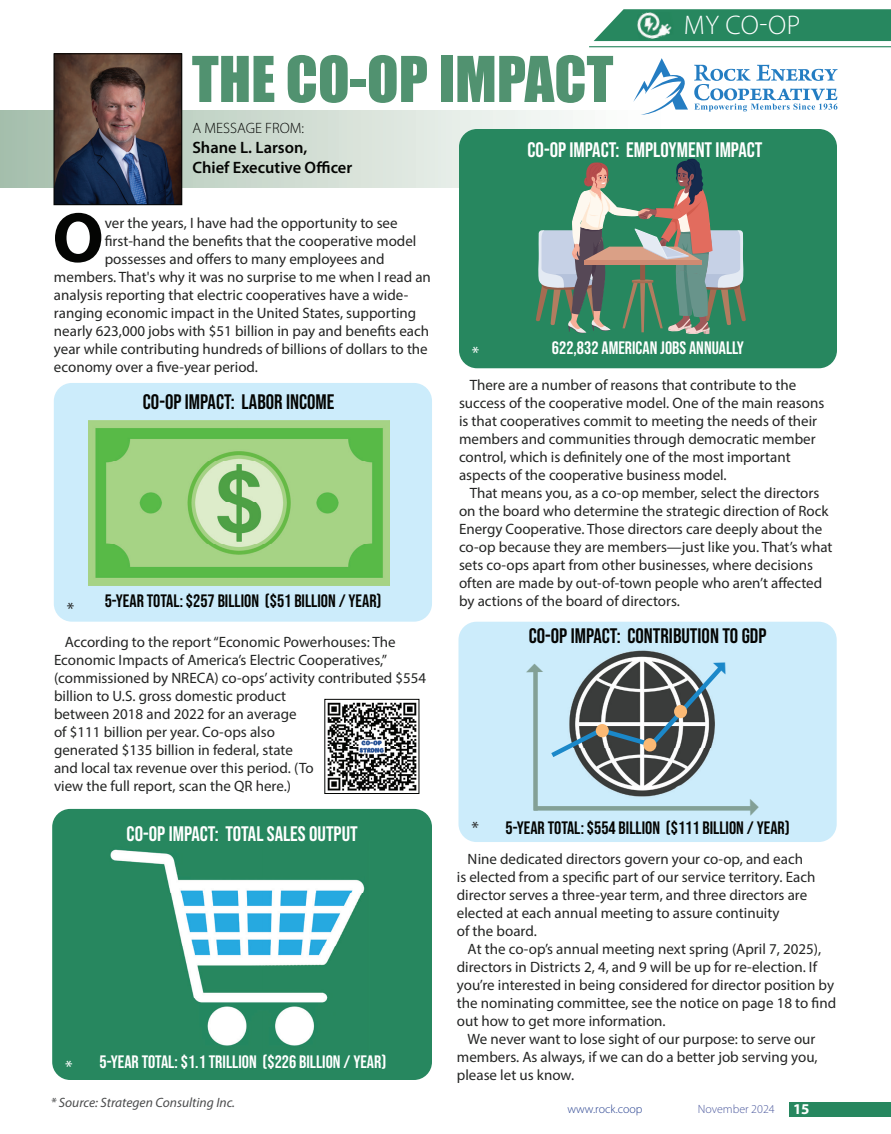
<style>
.page{position:relative;width:891px;height:1134px;background:#fff}
.page>*{position:absolute;margin:0;border:0;box-sizing:border-box;transform-origin:0 0}
.t1{font:700 71.55px "Myriad Pro";color:#040503}
.t2{font:58.35px "Impact";color:#519270}
.t3{font:300 27px "Myriad Pro";color:#fff}
.t4{font:21px "Bebas Neue";color:#fff}
.t5{font:21px "Bebas Neue";color:#040503}
.t6{font:18px "Bebas Neue";color:#040503}
.t7{font:18px "Bebas Neue";color:#fff}
.t8{font:18px "Myriad Pro";color:#fff}
.t9{font:18px "Myriad Pro";color:#242524}
.t10{font:600 16.5px/19.8px "Myriad Pro";color:#040503}
.t11{font:15px/18px "Myriad Pro";color:#242524}
.t12{font:300 15px "Myriad Pro";color:#040503}
.t13{font:italic 13.5px "Myriad Pro";color:#4b4c4d}
.t14{font:300 12px "Myriad Pro";color:#4d5a9e}
.t15{font:300 12px "Myriad Pro";color:#253f8e}
.s1{font-family:"Myriad Pro";color:#242524}
.s2{font-weight:700;font-size:15px;color:#fff}
</style>
<div class="page">
<svg style="left:0;top:110px;width:573px;height:78px;background:#cedbd1"></svg>
<div style="left:54px;top:383px;width:378px;height:239px;background:#ccecfb;border-radius:18px"></div>
<div style="left:790px;top:1102px;width:101px;height:14px;background:#27875f"></div>
<svg style="left:594px;top:9px;width:297px;height:32px;background:#348e69"></svg>
<hr style="left:589px;top:46px;width:302px;height:1px;background:#27875f">
<img style="left:637px;top:12px;width:36px;height:27px">
<img style="left:56px;top:56px;width:124px;height:147px">
<div style="left:54px;top:54px;width:128px;height:151px;border:1px solid #040503"></div>
<img style="left:88px;top:421px;width:302px;height:164px">
<img style="left:327px;top:702px;width:90px;height:89px">
<div style="left:325px;top:699px;width:94px;height:95px;border:1px solid #040503"></div>
<div style="left:52px;top:809px;width:380px;height:271px;background:#27875f;border-radius:18px"></div>
<img style="left:110px;top:849px;width:255px;height:197px">
<div style="left:458px;top:622px;width:379px;height:220px;background:#ccecfb;border-radius:18px"></div>
<img style="left:580px;top:650px;width:124px;height:147px">
<div style="left:533px;top:671px;width:5px;height:140px;background:#83a096"></div>
<div style="left:534px;top:806px;width:217px;height:5px;background:#83a096"></div>
<div style="left:459px;top:129px;width:378px;height:239px;background:#27875f;border-radius:18px"></div>
<svg style="left:536px;top:158px;width:210px;height:177px"></svg>
<svg style="left:633px;top:58px;width:55px;height:57px"></svg>
<svg style="left:694px;top:65px;width:143px;height:47px"></svg>
<svg style="left:533px;top:657px;width:191px;height:104px"></svg>
<h2 class="t2" style="left:192px;top:34px;width:423px">THE CO-OP IMPACT</h2>
<h3 class="t3" style="left:684px;top:9px;width:118px">MY CO-OP</h3>
<p class="t12" style="left:192px;top:119px;width:113px">A MESSAGE FROM:</p>
<p class="t10" style="left:192px;top:137px;width:161px">Shane L. Larson,<br>Chief Executive Officer</p>
<h1 class="t1" style="left:52px;top:191px;width:53px">O</h1>
<p class="t11" style="left:105px;top:214px;width:294px">ver the years, I have had the opportunity to see</p>
<p class="t11" style="left:105px;top:232px;width:313px">first-hand the benefits that the cooperative model</p>
<p class="t11" style="left:105px;top:250px;width:281px">possesses and offers to many employees and</p>
<p class="t11" style="left:54px;top:268px;width:378px">members. That's why it was no surprise to me when I read an</p>
<p class="t11" style="left:54px;top:286px;width:356px">analysis reporting that electric cooperatives have a wide-</p>
<p class="t11" style="left:54px;top:304px;width:364px">ranging economic impact in the United States, supporting</p>
<p class="t11" style="left:54px;top:322px;width:377px">nearly 623,000 jobs with $51 billion in pay and benefits each</p>
<p class="t11" style="left:54px;top:340px;width:375px">year while contributing hundreds of billions of dollars to the</p>
<p class="t11" style="left:54px;top:358px;width:205px">economy over a five-year period.</p>
<h3 class="t5" style="left:143px;top:390px;width:193px">CO-OP IMPACT: LABOR INCOME</h3>
<p class="t9" style="left:67px;top:598px;width:9px">*</p>
<p class="t6" style="left:105px;top:591px;width:278px">5-YEAR TOTAL: $257 BILLION ($51 BILLION / YEAR)</p>
<p class="t11" style="left:54px;top:633px;width:374px;text-indent:11px">According to the report “Economic Powerhouses: The Economic Impacts of America’s Electric Cooperatives,” (commissioned by NRECA) co-ops’ activity contributed $554 billion to U.S. gross domestic product<br>between 2018 and 2022 for an average<br>of $111 billion per year. Co-ops also<br>generated $135 billion in federal, state<br>and local tax revenue over this period. (To<br>view the full report, scan the QR here.)</p>
<h3 class="t4" style="left:127px;top:822px;width:233px">CO-OP IMPACT: TOTAL SALES OUTPUT</h3>
<p class="t8" style="left:65px;top:1055px;width:9px">*</p>
<p class="t7" style="left:100px;top:1051px;width:288px">5-YEAR TOTAL: $1.1 TRILLION ($226 BILLION / YEAR)</p>
<p class="t13" style="left:51px;top:1094px;width:186px">* Source: Strategen Consulting Inc.</p>
<h3 class="t4" style="left:528px;top:138px;width:236px">CO-OP IMPACT: EMPLOYMENT IMPACT</h3>
<p class="t8" style="left:472px;top:342px;width:9px">*</p>
<p class="t7" style="left:552px;top:338px;width:194px">622,832 AMERICAN JOBS ANNUALLY</p>
<p class="t11" style="left:459px;top:376px;width:367px;text-indent:11px">There are a number of reasons that contribute to the success of the cooperative model. One of the main reasons is that cooperatives commit to meeting the needs of their members and communities through democratic member control, which is definitely one of the most important aspects of the cooperative business model.</p>
<p class="t11" style="left:459px;top:484px;width:375px;text-indent:11px">That means you, as a co-op member, select the directors on the board who determine the strategic direction of Rock Energy Cooperative. Those directors care deeply about the co-op because they are members—just like you. That’s what sets co-ops apart from other businesses, where decisions often are made by out-of-town people who aren’t affected by actions of the board of directors.</p>
<h3 class="t5" style="left:529px;top:624px;width:239px">CO-OP IMPACT: CONTRIBUTION TO GDP</h3>
<p class="t6" style="left:471px;top:817px;width:320px"><span class="s1">*</span> 5-YEAR TOTAL: $554 BILLION ($111 BILLION / YEAR)</p>
<p class="t11" style="left:457px;top:850px;width:360px;text-indent:11px">Nine dedicated directors govern your co-op, and each is elected from a specific part of our service territory. Each director serves a three-year term, and three directors are elected at each annual meeting to assure continuity<br>of the board.</p>
<p class="t11" style="left:457px;top:940px;width:381px;text-indent:11px">At the co-op’s annual meeting next spring (April 7, 2025), directors in Districts 2, 4, and 9 will be up for re-election. If you’re interested in being considered for director position by the nominating committee, see the notice on page 18 to find out how to get more information.</p>
<p class="t11" style="left:457px;top:1030px;width:362px;text-indent:11px">We never want to lose sight of our purpose: to serve our members. As always, if we can do a better job serving you, please let us know.</p>
<p class="t15" style="left:567px;top:1102px;width:77px">www.rock.coop</p>
<p class="t14" style="left:698px;top:1102px;width:113px">November 2024 <span class="s2">15</span></p>
</div>
